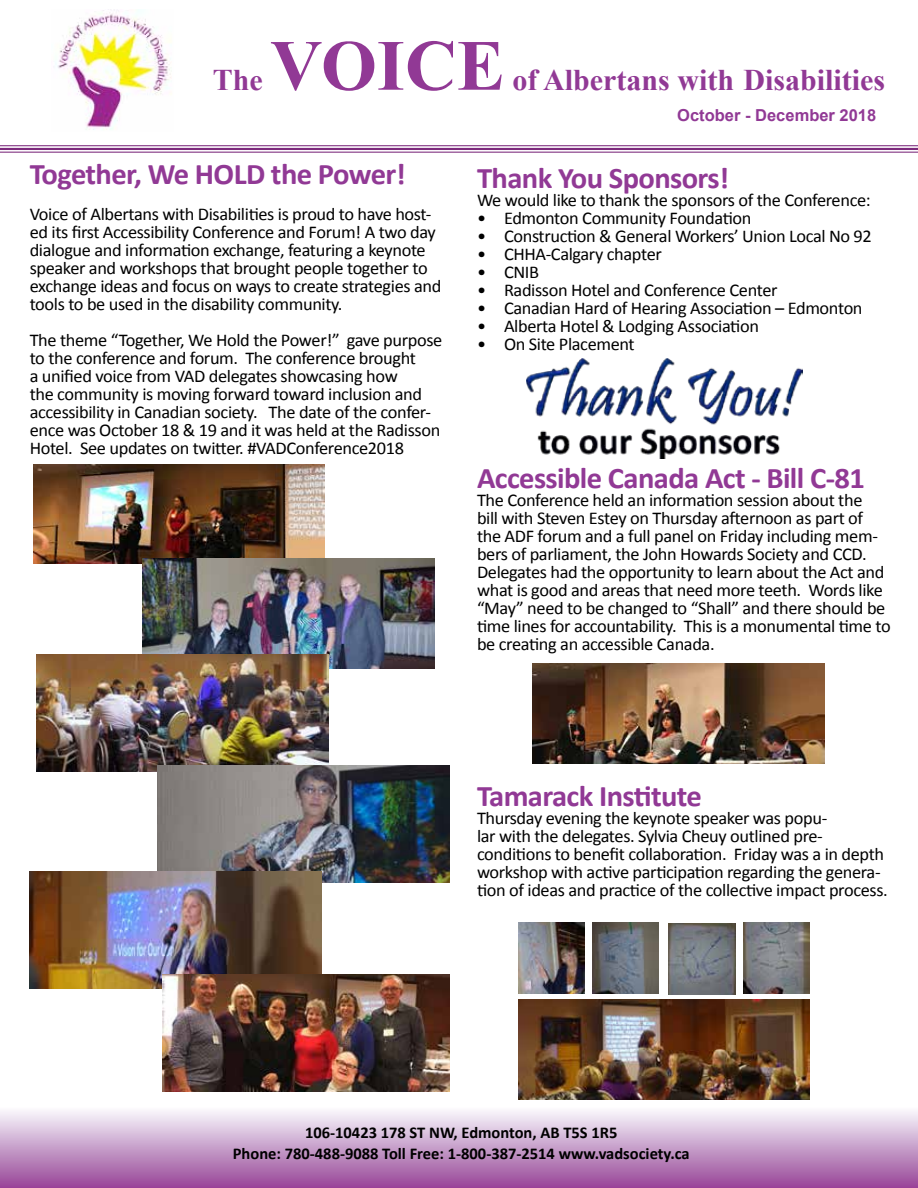
<style>
.page{position:relative;width:918px;height:1188px;background:#fff}
.page>*{position:absolute;margin:0;border:0;box-sizing:border-box;transform-origin:0 0}
.t1{font:700 72px "Times New Roman";color:#913995}
.t2{font:700 30px "Calibri";letter-spacing:-.02em;color:#913995}
.t3{font:700 30px "Times New Roman";color:#913995}
.t4{font:18px/18px "Calibri";letter-spacing:-.02em;color:#000}
.t5{font:700 16.5px/21px "Calibri";color:#000;text-align:center}
.t6{font:700 16.5px "Arial";color:#913995}
</style>
<div class="page">
<div style="left:0;top:1106px;width:918px;height:82px;background:linear-gradient(to bottom,#fcffff,#984698)"></div>
<img style="left:55px;top:9px;width:116px;height:121px">
<hr style="left:0;top:145px;width:918px;height:1px;background:#7c2a7c">
<hr style="left:0;top:148px;width:918px;height:2px;background:#7c2a7c">
<hr style="left:0;top:152px;width:918px;height:1px;background:#7c2a7c">
<img style="left:33px;top:464px;width:292px;height:100px">
<img style="left:143px;top:559px;width:291px;height:110px">
<img style="left:37px;top:655px;width:291px;height:117px">
<img style="left:158px;top:766px;width:291px;height:117px">
<img style="left:533px;top:663px;width:291px;height:100px">
<img style="left:526px;top:358px;width:276px;height:100px">
<img style="left:518px;top:1000px;width:292px;height:100px">
<img style="left:518px;top:922px;width:67px;height:71px">
<img style="left:592px;top:922px;width:67px;height:71px">
<img style="left:669px;top:923px;width:66px;height:71px">
<img style="left:743px;top:922px;width:67px;height:71px">
<img style="left:30px;top:871px;width:291px;height:118px">
<img style="left:163px;top:974px;width:286px;height:118px">
<h2 class="t3" style="left:213px;top:58px;width:52px">The</h2>
<h1 class="t1" style="left:270px;top:14px;width:236px">VOICE</h1>
<h2 class="t3" style="left:512px;top:58px;width:374px">of Albertans with Disabilities</h2>
<p class="t6" style="left:677px;top:104px;width:200px">October - December 2018</p>
<h2 class="t2" style="left:30px;top:153px;width:378px">Together, We HOLD the Power!</h2>
<p class="t4" style="left:30px;top:204px;width:413px">Voice of Albertans with Disabilities is proud to have host&shy;ed its first Accessibility Conference and Forum! A two day dialogue and information exchange, featuring a keynote speaker and workshops that brought people together to exchange ideas and focus on ways to create strategies and tools to be used in the disability community.</p>
<p class="t4" style="left:30px;top:330px;width:414px">The theme “Together, We Hold the Power!” gave purpose to the conference and forum. The conference brought<br>a unified voice from VAD delegates showcasing how<br>the community is moving forward toward inclusion and accessibility in Canadian society. The date of the confer&shy;ence was October 18 &amp; 19 and it was held at the Radisson Hotel. See updates on twitter. #VADConference2018</p>
<h2 class="t2" style="left:477px;top:156px;width:254px">Thank You Sponsors!</h2>
<p class="t4" style="left:477px;top:190px;width:395px">We would like to thank the sponsors of the Conference:</p>
<p class="t4" style="left:477px;top:208px;width:276px">• Edmonton Community Foundation</p>
<p class="t4" style="left:477px;top:226px;width:396px">• Construction &amp; General Workers’ Union Local No 92</p>
<p class="t4" style="left:477px;top:244px;width:186px">• CHHA-Calgary chapter</p>
<p class="t4" style="left:477px;top:262px;width:64px">• CNIB</p>
<p class="t4" style="left:477px;top:280px;width:302px">• Radisson Hotel and Conference Center</p>
<p class="t4" style="left:477px;top:298px;width:387px">• Canadian Hard of Hearing Association – Edmonton</p>
<p class="t4" style="left:477px;top:316px;width:284px">• Alberta Hotel &amp; Lodging Association</p>
<p class="t4" style="left:477px;top:334px;width:159px">• On Site Placement</p>
<h2 class="t2" style="left:477px;top:456px;width:389px">Accessible Canada Act - Bill C-81</h2>
<p class="t4" style="left:477px;top:490px;width:415px">The Conference held an information session about the<br>bill with Steven Estey on Thursday afternoon as part of the ADF forum and a full panel on Friday including mem&shy;bers of parliament, the John Howards Society and CCD.<br>Delegates had the opportunity to learn about the Act and what is good and areas that need more teeth. Words like “May” need to be changed to “Shall” and there should be time lines for accountability. This is a monumental time to be creating an accessible Canada.</p>
<h2 class="t2" style="left:477px;top:774px;width:226px">Tamarack Institute</h2>
<p class="t4" style="left:477px;top:808px;width:412px">Thursday evening the keynote speaker was popu-<br>lar with the delegates. Sylvia Cheuy outlined pre&shy;conditions to benefit collaboration. Friday was a in depth workshop with active participation regarding the genera&shy;tion of ideas and practice of the collective impact process.</p>
<p class="t5" style="left:233px;top:1121px;width:458px">106-10423 178 ST NW, Edmonton, AB T5S 1R5<br>Phone: 780-488-9088 Toll Free: 1-800-387-2514 www.vadsociety.ca</p>
</div>
